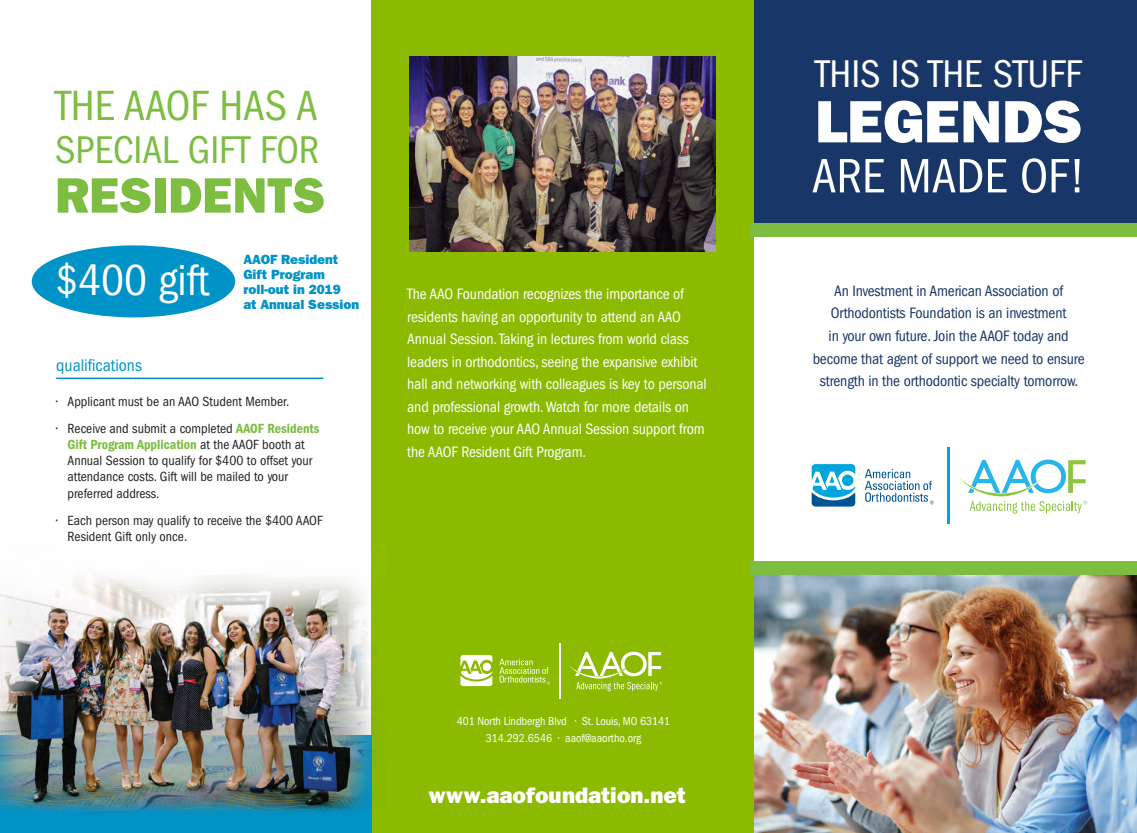
<style>
.page{position:relative;width:1137px;height:833px;background:#fff}
.page>*{position:absolute;margin:0;border:0;box-sizing:border-box;transform-origin:0 0}
.t1{font:60px "ITC Franklin Gothic Std Hvy";color:#fff}
.t2{font:condensed 50px "ITC Franklin Gothic Std";color:#fff}
.t3{font:50px "ITC Franklin Gothic Std Hvy";color:#7dbd41}
.t4{font:condensed 45px "ITC Franklin Gothic Std";color:#fff}
.t5{font:condensed 43.75px "ITC Franklin Gothic Std";color:#7dbd41}
.t6{font:condensed 40px "ITC Franklin Gothic Std";color:#fff}
.t7{font:condensed 40px "ITC Franklin Gothic Std";color:#7dbd41}
.t8{font:22.5px "ITC Franklin Gothic Std Hvy";color:#fff}
.t9{font:condensed 17.5px "ITC Franklin Gothic Std";color:#0093c8}
.t10{font:condensed 15.62px/22.5px "ITC Franklin Gothic Std";letter-spacing:-.01em;color:#fff}
.t11{font:condensed 15.62px/22.5px "ITC Franklin Gothic Std";letter-spacing:-.01em;color:#183667;text-align:center}
.t12{font:condensed 13.75px/16.2px "ITC Franklin Gothic Std";color:#231f20}
.t13{font:13.75px "ITC Franklin Gothic Std Dm Cd";color:#7dbd41}
.t14{font:13.38px/15px "ITC Franklin Gothic Std Hvy";letter-spacing:-.005em;color:#0093c8}
.t15{font:condensed 11.88px/17.5px "ITC Franklin Gothic Std";letter-spacing:-.01em;color:#fff;text-align:center}
.s1{font-family:"ITC Franklin Gothic Std Dm Cd";font-stretch:normal;color:#7dbd41}
.s2{font-family:"ITC Franklin Gothic Std";font-stretch:condensed;color:#231f20}
</style>
<div class="page">
<div style="left:32px;top:245px;width:203px;height:72px;background:#0093c8;border-radius:50%"></div>
<div style="left:754px;top:0;width:382px;height:225px;background:#183667"></div>
<div style="left:371px;top:0;width:383px;height:832px;background:#8bba00"></div>
<img style="left:754px;top:575px;width:382px;height:257px">
<div style="left:750px;top:223px;width:386px;height:13px;background:#7dbd41"></div>
<div style="left:750px;top:561px;width:386px;height:14px;background:#7dbd41"></div>
<svg style="left:811px;top:464px;width:44px;height:42px"></svg>
<svg style="left:865px;top:469px;width:68px;height:35px"></svg>
<hr style="left:946px;top:447px;width:3px;height:76px;background:#00a6db">
<svg style="left:960px;top:459px;width:127px;height:54px"></svg>
<div style="left:0;top:735px;width:371px;height:97px;background:#0093c8"></div>
<hr style="left:56px;top:377px;width:267px;height:2px;background:#0094ca">
<img style="left:0;top:543px;width:385px;height:271px">
<img style="left:410px;top:56px;width:305px;height:195px">
<svg style="left:460px;top:655px;width:32px;height:31px"></svg>
<svg style="left:499px;top:658px;width:50px;height:26px"></svg>
<hr style="left:559px;top:642px;width:2px;height:56px;background:#fff">
<svg style="left:569px;top:651px;width:93px;height:40px"></svg>
<h3 class="t5" style="left:55px;top:81px;width:264px">THE AAOF HAS A</h3>
<h3 class="t7" style="left:55px;top:127px;width:265px">SPECIAL GIFT FOR</h3>
<h2 class="t3" style="left:55px;top:166px;width:271px">RESIDENTS</h2>
<h3 class="t4" style="left:55px;top:254px;width:155px">$400 gift</h3>
<p class="t14" style="left:243px;top:252px;width:117px">AAOF Resident<br>Gift Program roll-out in 2019<br>at Annual Session</p>
<p class="t9" style="left:56px;top:355px;width:87px">qualifications</p>
<p class="t12" style="left:56px;top:393px;width:234px">• Applicant must be an AAO Student Member.</p>
<p class="t12" style="left:56px;top:420px;width:265px">• Receive and submit a completed <span class="s1">AAOF Residents</span></p>
<p class="t13" style="left:67px;top:436px;width:238px">Gift Program Application <span class="s2">at the AAOF booth at</span></p>
<p class="t12" style="left:67px;top:452px;width:246px">Annual Session to qualify for $400 to offset your attendance costs. Gift will be mailed to your preferred address.</p>
<p class="t12" style="left:67px;top:512px;width:256px;text-indent:-11px">• Each person may qualify to receive the $400 AAOF<br>Resident Gift only once.</p>
<p class="t10" style="left:407px;top:283px;width:301px">The AAO Foundation recognizes the importance of residents having an opportunity to attend an AAO Annual Session. Taking in lectures from world class leaders in orthodontics, seeing the expansive exhibit hall and networking with colleagues is key to personal and professional growth. Watch for more details on how to receive your AAO Annual Session support from the AAOF Resident Gift Program.</p>
<p class="t15" style="left:457px;top:712px;width:215px">401 North Lindbergh Blvd • St. Louis, MO 63141<br>314.292.6546 • aaof@aaortho.org</p>
<h3 class="t8" style="left:428px;top:782px;width:259px">www.aaofoundation.net</h3>
<h3 class="t6" style="left:815px;top:52px;width:268px">THIS IS THE STUFF</h3>
<h1 class="t1" style="left:814px;top:86px;width:269px">LEGENDS</h1>
<h2 class="t2" style="left:811px;top:148px;width:275px">ARE MADE OF!</h2>
<p class="t11" style="left:812px;top:280px;width:273px">An Investment in American Association of Orthodontists Foundation is an investment<br>in your own future. Join the AAOF today and become that agent of support we need to ensure strength in the orthodontic specialty tomorrow.</p>
</div>
